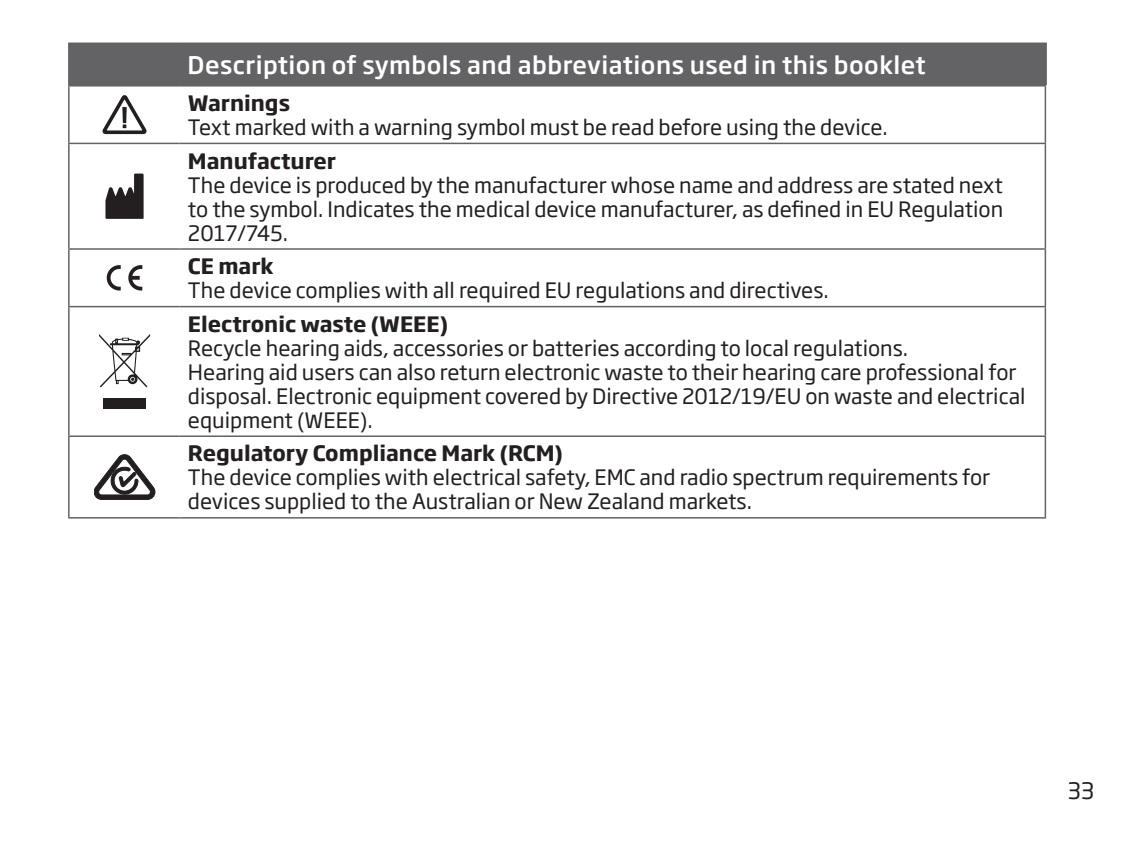
<style>
.page{position:relative;width:1132px;height:842px;background:#fff}
.page>*{position:absolute;margin:0;border:0;box-sizing:border-box;transform-origin:0 0}
.t1{font:500 24px "Soho Gothic Pro";letter-spacing:.02em;color:#fff}
.t2{font:22.5px "Soho Gothic Pro";color:#231f20}
.t3{font:21px/24px "Soho Gothic Pro";color:#231f20}
.t4{font:700 21px "Soho Gothic Pro";color:#231f20}
</style>
<div class="page">
<div style="left:69px;top:43px;width:975px;height:43px;background:#636366"></div>
<svg style="left:179px;top:142px;width:865px;height:3px;background:#d7d7d8"></svg>
<hr style="left:1043px;top:44px;width:3px;height:41px;background:#636366">
<hr style="left:68px;top:85px;width:111px;height:2px;background:#636366">
<hr style="left:68px;top:87px;width:2px;height:56px;background:#636366">
<hr style="left:179px;top:85px;width:866px;height:2px;background:#636366">
<hr style="left:1044px;top:87px;width:1px;height:56px;background:#636366">
<hr style="left:68px;top:143px;width:111px;height:1px;background:#636366">
<hr style="left:68px;top:144px;width:2px;height:104px;background:#636366">
<hr style="left:179px;top:143px;width:866px;height:1px;background:#636366">
<hr style="left:1044px;top:144px;width:1px;height:104px;background:#636366">
<hr style="left:68px;top:248px;width:111px;height:2px;background:#636366">
<hr style="left:68px;top:250px;width:2px;height:56px;background:#636366">
<hr style="left:179px;top:248px;width:866px;height:2px;background:#636366">
<hr style="left:1044px;top:250px;width:1px;height:56px;background:#636366">
<hr style="left:68px;top:306px;width:111px;height:1px;background:#636366">
<hr style="left:68px;top:307px;width:2px;height:128px;background:#636366">
<hr style="left:179px;top:306px;width:866px;height:1px;background:#636366">
<hr style="left:1044px;top:307px;width:1px;height:128px;background:#636366">
<hr style="left:68px;top:435px;width:111px;height:2px;background:#636366">
<hr style="left:68px;top:437px;width:2px;height:80px;background:#636366">
<hr style="left:179px;top:435px;width:866px;height:2px;background:#636366">
<hr style="left:1044px;top:437px;width:1px;height:80px;background:#636366">
<hr style="left:68px;top:517px;width:111px;height:2px;background:#636366">
<hr style="left:179px;top:517px;width:866px;height:2px;background:#636366">
<hr style="left:68px;top:44px;width:2px;height:41px;background:#636366">
<hr style="left:68px;top:43px;width:111px;height:1px;background:#636366">
<hr style="left:179px;top:43px;width:867px;height:1px;background:#636366">
<svg style="left:102px;top:95px;width:44px;height:39px"></svg>
<div style="left:122px;top:107px;width:5px;height:16px;background:#231f20"></div>
<svg style="left:105px;top:174px;width:38px;height:45px"></svg>
<svg style="left:107px;top:265px;width:35px;height:25px"></svg>
<svg style="left:99px;top:334px;width:51px;height:53px"></svg>
<div style="left:103px;top:398px;width:43px;height:11px;background:#231f20"></div>
<svg style="left:94px;top:454px;width:61px;height:46px"></svg>
<p class="t1" style="left:187px;top:46px;width:739px">Description of symbols and abbreviations used in this booklet</p>
<p class="t4" style="left:188px;top:86px;width:103px">Warnings</p>
<p class="t3" style="left:188px;top:114px;width:701px">Text marked with a warning symbol must be read before using the device.</p>
<p class="t4" style="left:188px;top:144px;width:149px">Manufacturer</p>
<p class="t3" style="left:188px;top:172px;width:816px;text-align:justify">The device is produced by the manufacturer whose name and address are stated next to the symbol. Indicates the medical device manufacturer, as defined in EU Regulation 2017/745.</p>
<p class="t4" style="left:188px;top:250px;width:87px">CE mark</p>
<p class="t3" style="left:188px;top:277px;width:642px">The device complies with all required EU regulations and directives.</p>
<p class="t4" style="left:188px;top:307px;width:261px">Electronic waste (WEEE)</p>
<p class="t3" style="left:188px;top:335px;width:838px">Recycle hearing aids, accessories or batteries according to local regulations.<br>Hearing aid users can also return electronic waste to their hearing care professional for disposal. Electronic equipment covered by Directive 2012/19/EU on waste and electrical equipment (WEEE).</p>
<p class="t4" style="left:188px;top:437px;width:376px">Regulatory Compliance Mark (RCM)</p>
<p class="t3" style="left:188px;top:464px;width:803px">The device complies with electrical safety, EMC and radio spectrum requirements for devices supplied to the Australian or New Zealand markets.</p>
<p class="t2" style="left:1067px;top:774px;width:28px">33</p>
</div>
